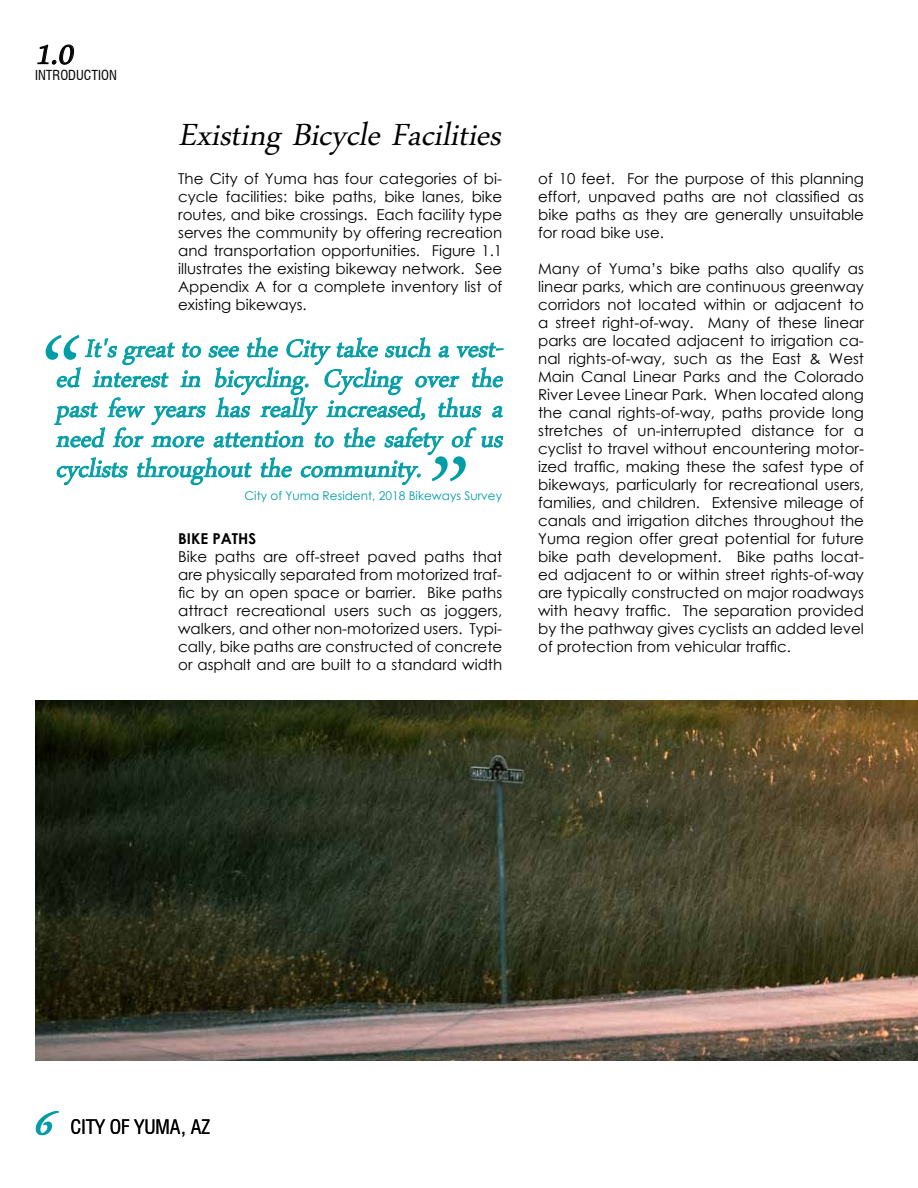
<style>
.page{position:relative;width:918px;height:1188px;background:#fff}
.page>*{position:absolute;margin:0;border:0;box-sizing:border-box;transform-origin:0 0}
.t1{font:italic 45px "Daun Penh";color:#000}
.t2{font:italic 36px/30px "Daun Penh";color:#019da6;text-align:justify}
.t3{font:condensed 19.5px "Swiss 721 BT";color:#000}
.t4{font:15px/18px "Century Gothic";color:#000;text-align:justify}
.t5{font:700 15px "Century Gothic";color:#000}
.t6{font:condensed 13.5px "Swiss 721 BT";color:#000}
.t7{font:12px "Century Gothic";color:#019da6}
.s1{font-family:"Kinescope";font-stretch:normal;font-size:42px;color:#019da6}
</style>
<div class="page">
<svg style="left:37px;top:44px;width:37px;height:21px"></svg>
<img style="left:35px;top:701px;width:883px;height:359px">
<svg style="left:46px;top:335px;width:458px;height:150px"></svg>
<h1 class="t1" style="left:35px;top:22px;width:51px">1.0</h1>
<p class="t6" style="left:35px;top:67px;width:83px">INTRODUCTION</p>
<h1 class="t1" style="left:178px;top:103px;width:336px">ExistingBicycleFacilities</h1>
<p class="t4" style="left:178px;top:169px;width:326px">The City of Yuma has four categories of bi&shy;cycle facilities: bike paths, bike lanes, bike routes, and bike crossings. Each facility type serves the community by offering recreation and transportation opportunities. Figure 1.1 illustrates the existing bikeway network. See Appendix A for a complete inventory list of existing bikeways.</p>
<h2 class="t2" style="left:56px;top:329px;width:458px;text-indent:29px">It'sgreattoseetheCitytakesuchavest&shy;ed interest in bicycling. Cycling over the pastfewyearshasreallyincreased,thusa needformoreattentiontothesafetyof us cycliststhroughoutthecommunity.</h2>
<p class="t7" style="left:245px;top:487px;width:259px">City of Yuma Resident, 2018 Bikeways Survey</p>
<p class="t5" style="left:178px;top:527px;width:80px">BIKE PATHS</p>
<p class="t4" style="left:178px;top:547px;width:326px">Bike paths are off-street paved paths that are physically separated from motorized traf&shy;fic by an open space or barrier. Bike paths attract recreational users such as joggers, walkers, and other non-motorized users. Typi&shy;cally, bike paths are constructed of concrete or asphalt and are built to a standard width</p>
<p class="t4" style="left:538px;top:169px;width:327px">of 10 feet. For the purpose of this planning effort, unpaved paths are not classified as bike paths as they are generally unsuitable for road bike use.</p>
<p class="t4" style="left:538px;top:259px;width:327px">Many of Yuma’s bike paths also qualify as linear parks, which are continuous greenway corridors not located within or adjacent to a street right-of-way. Many of these linear parks are located adjacent to irrigation ca&shy;nal rights-of-way, such as the East &amp; West Main Canal Linear Parks and the Colorado River Levee Linear Park. When located along the canal rights-of-way, paths provide long stretches of un-interrupted distance for a cyclist to travel without encountering motor&shy;ized traffic, making these the safest type of bikeways, particularly for recreational users, families, and children. Extensive mileage of canals and irrigation ditches throughout the Yuma region offer great potential for future bike path development. Bike paths locat&shy;ed adjacent to or within street rights-of-way are typically constructed on major roadways with heavy traffic. The separation provided by the pathway gives cyclists an added level of protection from vehicular traffic.</p>
<h3 class="t3" style="left:34px;top:1116px;width:178px"><span class="s1">6</span> CITY OF YUMA, AZ</h3>
</div>
